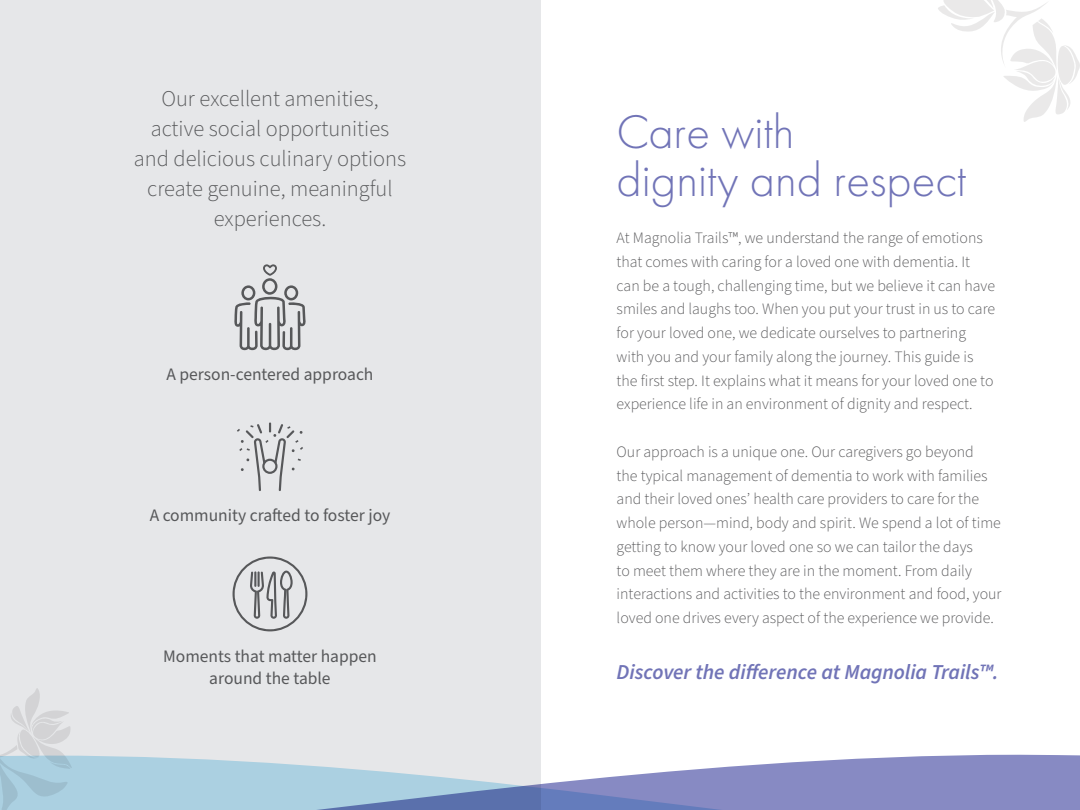
<style>
.page{position:relative;width:1080px;height:810px;background:#fff}
.page>*{position:absolute;margin:0;border:0;box-sizing:border-box;transform-origin:0 0}
.Headline{font:300 49px/47.6px "Futura PT";color:#7174b7}
.t1{font:300 22.5px/30px "Source Sans Pro";color:#57585a;text-align:center}
.regular{font:italic 600 21.25px "Source Sans Pro";letter-spacing:-.005em;color:#7174b7}
.t2{font:17.5px/22.5px "Source Sans Pro";color:#57585a;text-align:center}
.regular-2{font:300 15.88px/23.8px "Source Sans Pro";color:#58585a}
</style>
<div class="page">
<div style="left:0;top:0;width:541px;height:810px;background:#e6e7e9"></div>
<svg style="left:938px;top:0;width:142px;height:122px"></svg>
<svg style="left:0;top:688px;width:72px;height:68px"></svg>
<div style="left:825px;top:755px;width:255px;height:55px;background:#878ac3"></div>
<svg style="left:0;top:756px;width:825px;height:54px"></svg>
<svg style="left:233px;top:557px;width:74px;height:74px"></svg>
<svg style="left:234px;top:264px;width:72px;height:86px"></svg>
<svg style="left:237px;top:422px;width:66px;height:69px"></svg>
<p class="t1" style="left:134px;top:84px;width:274px">Our excellent amenities, active social opportunities and delicious culinary options create genuine, meaningful experiences.</p>
<p class="t2" style="left:166px;top:364px;width:209px">A person-centered approach</p>
<p class="t2" style="left:150px;top:504px;width:242px">A community crafted to foster joy</p>
<p class="t2" style="left:163px;top:645px;width:215px">Moments that matter happen around the table</p>
<p class="Headline" style="left:617px;top:108px;width:351px">Care with<br>dignity and respect</p>
<p class="regular-2" style="left:617px;top:227px;width:380px">At Magnolia Trails™, we understand the range of emotions that comes with caring for a loved one with dementia. It can be a tough, challenging time, but we believe it can have smiles and laughs too. When you put your trust in us to care for your loved one, we dedicate ourselves to partnering with you and your family along the journey. This guide is the first step. It explains what it means for your loved one to experience life in an environment of dignity and respect.</p>
<p class="regular-2" style="left:617px;top:440px;width:386px">Our approach is a unique one. Our caregivers go beyond<br>the typical management of dementia to work with families and their loved ones’ health care providers to care for the whole person—mind, body and spirit. We spend a lot of time getting to know your loved one so we can tailor the days<br>to meet them where they are in the moment. From daily interactions and activities to the environment and food, your loved one drives every aspect of the experience we provide.</p>
<p class="regular" style="left:617px;top:658px;width:384px">Discover the difference at Magnolia Trails™.</p>
</div>
